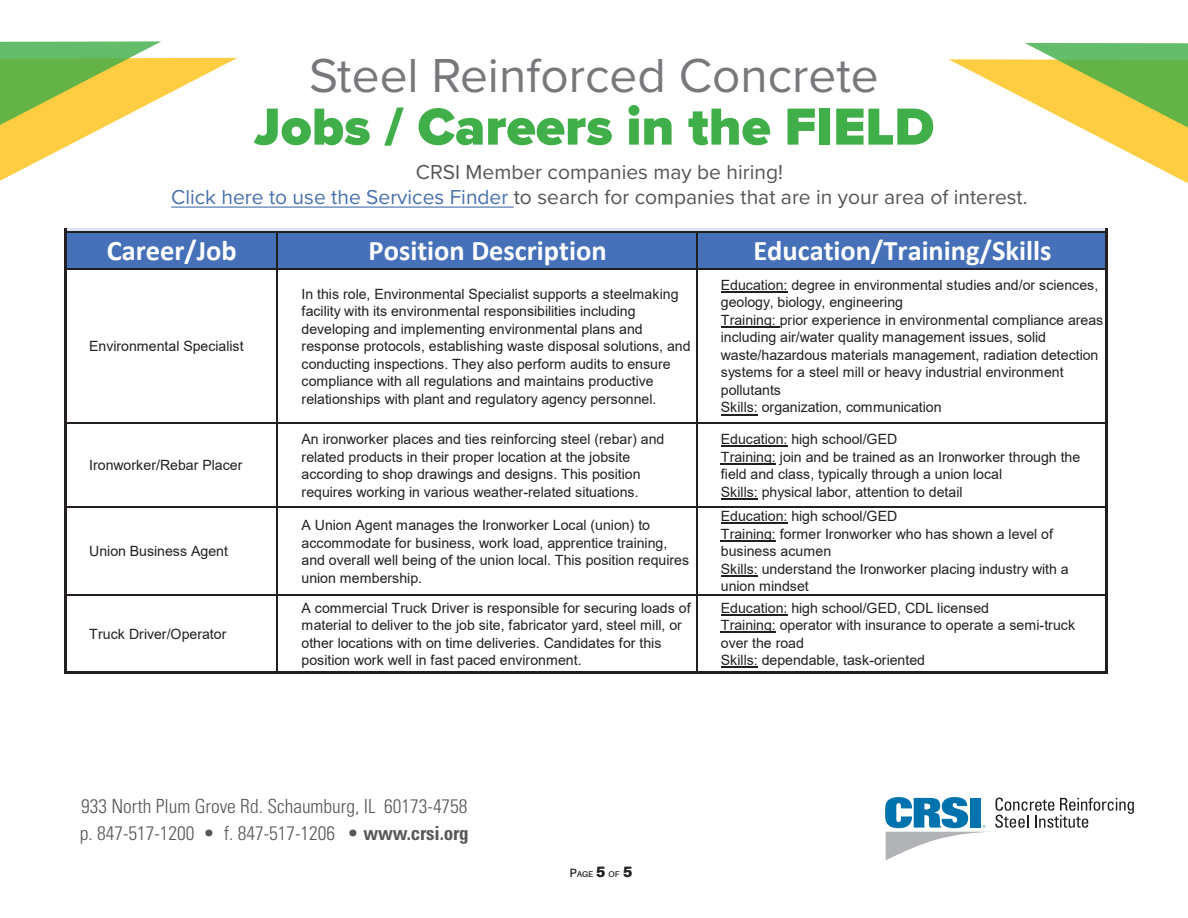
<style>
.page{position:relative;width:1188px;height:918px;background:#fff}
.page>*{position:absolute;margin:0;border:0;box-sizing:border-box;transform-origin:0 0}
.t1{font:900 54px "Proxima Nova";color:#40ae49}
.t2{font:49.5px "Proxima Nova";color:#76787b}
.t3{font:700 28.5px "Calibri";color:#fff}
.t4{font:21px/25.2px "Proxima Nova";color:#545557;text-align:center}
.t5{font:300 condensed 19.5px/27px "Univers LT Std";color:#57585a}
.t6{font:14.1px/17.5px "Arial";color:#231f20}
.t7{font:600 8.4px "Aileron";color:#231f20}
.s1{color:#4971ab}
.s2{font-stretch:normal}
.s3{font-weight:700}
.s4{font-size:12px}
.s5{font-weight:900;font-size:15px}
</style>
<div class="page">
<svg style="left:885px;top:797px;width:249px;height:63px"></svg>
<svg style="left:66px;top:58px;width:171px;height:370px"></svg>
<svg style="left:0;top:41px;width:161px;height:371px"></svg>
<svg style="left:949px;top:59px;width:156px;height:364px"></svg>
<svg style="left:1025px;top:43px;width:163px;height:370px"></svg>
<hr style="left:171px;top:207px;width:343px;height:1px;background:#4971ab">
<hr style="left:66px;top:228px;width:1041px;height:4px;background:#d9e3f2">
<div style="left:66px;top:232px;width:1041px;height:37px;background:#4671b8"></div>
<hr style="left:64px;top:228px;width:2px;height:42px;background:#231f20">
<hr style="left:1105px;top:228px;width:3px;height:42px;background:#231f20">
<hr style="left:277px;top:233px;width:1px;height:37px;background:#231f20">
<hr style="left:696px;top:233px;width:1px;height:37px;background:#231f20">
<hr style="left:66px;top:231px;width:1039px;height:2px;background:#231f20">
<hr style="left:721px;top:291px;width:66px;height:1px;background:#231f20">
<hr style="left:721px;top:326px;width:59px;height:1px;background:#231f20">
<hr style="left:721px;top:414px;width:37px;height:1px;background:#231f20">
<hr style="left:721px;top:446px;width:66px;height:1px;background:#231f20">
<hr style="left:721px;top:463px;width:55px;height:1px;background:#231f20">
<hr style="left:721px;top:498px;width:37px;height:1px;background:#231f20">
<hr style="left:721px;top:523px;width:66px;height:1px;background:#231f20">
<hr style="left:721px;top:540px;width:55px;height:1px;background:#231f20">
<hr style="left:721px;top:575px;width:37px;height:1px;background:#231f20">
<hr style="left:721px;top:614px;width:66px;height:1px;background:#231f20">
<hr style="left:721px;top:632px;width:55px;height:1px;background:#231f20">
<hr style="left:721px;top:667px;width:37px;height:1px;background:#231f20">
<hr style="left:64px;top:268px;width:2px;height:406px;background:#231f20">
<hr style="left:277px;top:270px;width:1px;height:401px;background:#231f20">
<hr style="left:696px;top:270px;width:1px;height:401px;background:#231f20">
<hr style="left:1105px;top:268px;width:3px;height:406px;background:#231f20">
<hr style="left:66px;top:268px;width:1039px;height:2px;background:#231f20">
<hr style="left:66px;top:423px;width:1039px;height:1px;background:#231f20">
<hr style="left:66px;top:507px;width:1039px;height:1px;background:#231f20">
<hr style="left:66px;top:595px;width:1039px;height:1px;background:#231f20">
<hr style="left:66px;top:671px;width:1042px;height:3px;background:#231f20">
<h2 class="t2" style="left:309px;top:55px;width:571px">Steel Reinforced Concrete</h2>
<h1 class="t1" style="left:254px;top:104px;width:682px">Jobs / Careers in the FIELD</h1>
<h3 class="t4" style="left:171px;top:160px;width:858px">CRSI Member companies may be hiring!<br><span class="s1">Click here to use the Services Finder</span> to search for companies that are in your area of interest.</h3>
<h3 class="t3" style="left:107px;top:239px;width:131px">Career/Job</h3>
<h3 class="t3" style="left:369px;top:239px;width:240px">Position Description</h3>
<h3 class="t3" style="left:753px;top:239px;width:299px">Education/Training/Skills</h3>
<p class="t6" style="left:89px;top:339px;width:156px">Environmental Specialist</p>
<p class="t6" style="left:89px;top:458px;width:155px">Ironworker/Rebar Placer</p>
<p class="t6" style="left:89px;top:544px;width:140px">Union Business Agent</p>
<p class="t6" style="left:89px;top:627px;width:139px">Truck Driver/Operator</p>
<p class="t6" style="left:302px;top:286px;width:391px">In this role, Environmental Specialist supports a steelmaking facility with its environmental responsibilities including developing and implementing environmental plans and response protocols, establishing waste disposal solutions, and conducting inspections. They also perform audits to ensure compliance with all regulations and maintains productive relationships with plant and regulatory agency personnel.</p>
<p class="t6" style="left:721px;top:277px;width:384px">Education: degree in environmental studies and/or sciences, geology, biology, engineering<br>Training: prior experience in environmental compliance areas including air/water quality management issues, solid waste/hazardous materials management, radiation detection systems for a steel mill or heavy industrial environment pollutants<br>Skills: organization, communication</p>
<p class="t6" style="left:302px;top:432px;width:364px">An ironworker places and ties reinforcing steel (rebar) and related products in their proper location at the jobsite according to shop drawings and designs. This position requires working in various weather-related situations.</p>
<p class="t6" style="left:721px;top:432px;width:361px">Education: high school/GED<br>Training: join and be trained as an Ironworker through the field and class, typically through a union local<br>Skills: physical labor, attention to detail</p>
<p class="t6" style="left:302px;top:518px;width:389px">A Union Agent manages the Ironworker Local (union) to accommodate for business, work load, apprentice training, and overall well being of the union local. This position requires union membership.</p>
<p class="t6" style="left:721px;top:509px;width:349px">Education: high school/GED<br>Training: former Ironworker who has shown a level of business acumen<br>Skills: understand the Ironworker placing industry with a union mindset</p>
<p class="t6" style="left:302px;top:600px;width:391px">A commercial Truck Driver is responsible for securing loads of material to deliver to the job site, fabricator yard, steel mill, or other locations with on time deliveries. Candidates for this position work well in fast paced environment.</p>
<p class="t6" style="left:721px;top:600px;width:356px">Education: high school/GED, CDL licensed<br>Training: operator with insurance to operate a semi-truck over the road<br>Skills: dependable, task-oriented</p>
<h3 class="t5" style="left:80px;top:794px;width:390px">933 North Plum Grove Rd. Schaumburg, IL 60173-4758 p. 847-517-1200 • f. 847-517-1206 <span class="s2">•</span> <span class="s3">www.crsi.org</span></h3>
<p class="t7" style="left:569px;top:869px;width:65px"><span class="s4">P</span>AGE <span class="s5">5</span> OF <span class="s5">5</span></p>
</div>
